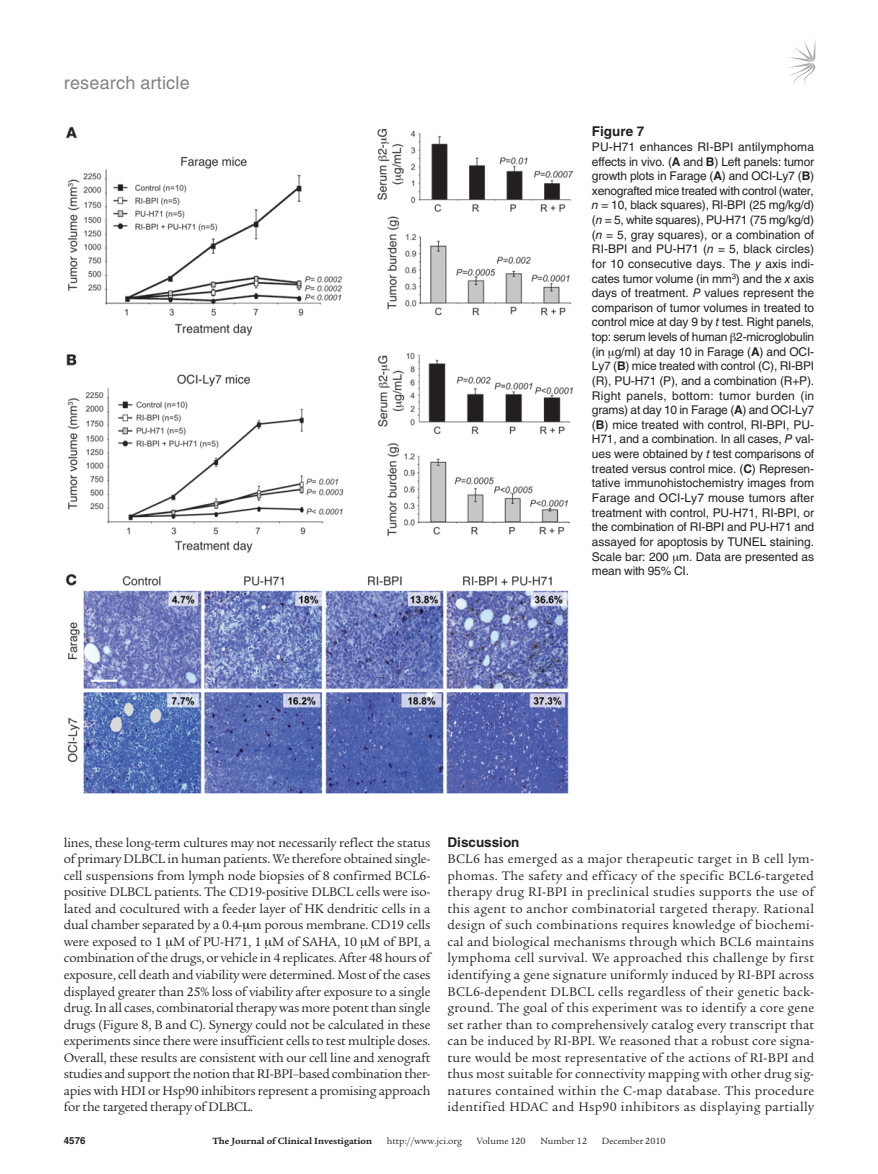
<style>
.page{position:relative;width:878px;height:1174px;background:#fff}
.page>*{position:absolute;margin:0;border:0;box-sizing:border-box;transform-origin:0 0}
.t1{font:18px "Helvetica LT Std";letter-spacing:.01em;color:#808285}
.t2{font:13.5px/16.5px "Legacy Serif Std";letter-spacing:-.005em;color:#231f20;text-align:justify}
.t3{font:700 13.5px "Helvetica LT Std";color:#231f20}
.t4{font:12px/14.5px "Helvetica LT Std";letter-spacing:-.005em;color:#231f20;text-align:justify}
.t5{font:9.75px "Legacy Serif Std";color:#231f20}
.t6{font:700 9.75px "Legacy Serif Std";color:#231f20}
.t7{font:700 9.75px "Helvetica LT Std";color:#231f20}
.s1{font-weight:700}
.s2{font-style:italic}
</style>
<div class="page">
<svg style="left:789px;top:41px;width:26px;height:44px"></svg>
<img style="left:65px;top:126px;width:509px;height:668px">
<h1 class="t1" style="left:64px;top:72px;width:127px">research article</h1>
<p class="t3" style="left:592px;top:123px;width:54px">Figure 7</p>
<p class="t4" style="left:592px;top:139px;width:224px">PU-H71 enhances RI-BPI antilymphoma effects in vivo. (<span class="s1">A</span> and <span class="s1">B</span>) Left panels: tumor growth plots in Farage (<span class="s1">A</span>) and OCI-Ly7 (<span class="s1">B</span>) xenografted mice treated with control (water, <span class="s2">n</span> = 10, black squares), RI-BPI (25 mg/kg/d) (<span class="s2">n</span> = 5, white squares), PU-H71 (75 mg/kg/d) (<span class="s2">n</span> = 5, gray squares), or a combination of RI-BPI and PU-H71 (<span class="s2">n</span> = 5, black circles) for 10 consecutive days. The <span class="s2">y</span> axis indi&shy;cates tumor volume (in mm<sup>3</sup>) and the <span class="s2">x</span> axis days of treatment. <span class="s2">P</span> values represent the comparison of tumor volumes in treated to control mice at day 9 by <span class="s2">t</span> test. Right panels, top: serum levels of human 2-microglobulin (in g/ml) at day 10 in Farage (<span class="s1">A</span>) and OCI-Ly7 (<span class="s1">B</span>) mice treated with control (C), RI-BPI (R), PU-H71 (P), and a combination (R+P).<br>Right panels, bottom: tumor burden (in grams) at day 10 in Farage (<span class="s1">A</span>) and OCI-Ly7 (<span class="s1">B</span>) mice treated with control, RI-BPI, PU-H71, and a combination. In all cases, <span class="s2">P</span> val&shy;ues were obtained by <span class="s2">t</span> test comparisons of treated versus control mice. (<span class="s1">C</span>) Represen&shy;tative immunohistochemistry images from Farage and OCI-Ly7 mouse tumors after treatment with control, PU-H71, RI-BPI, or the combination of RI-BPI and PU-H71 and assayed for apoptosis by TUNEL staining.<br>Scale bar: 200 m. Data are presented as mean with 95% CI.</p>
<p class="t2" style="left:64px;top:834px;width:368px">lines, these long-term cultures may not necessarily reflect the status of primary DLBCL in human patients. We therefore obtained single&shy;cell suspensions from lymph node biopsies of 8 confirmed BCL6- positive DLBCL patients. The CD19-positive DLBCL cells were iso&shy;lated and cocultured with a feeder layer of HK dendritic cells in a dual chamber separated by a 0.4- m porous membrane. CD19 cells were exposed to 1 M of PU-H71, 1 M of SAHA, 10 M of BPI, a combination of the drugs, or vehicle in 4 replicates. After 48 hours of exposure, cell death and viability were determined. Most of the cases displayed greater than 25% loss of viability after exposure to a single drug. In all cases, combinatorial therapy was more potent than single drugs (Figure 8, B and C). Synergy could not be calculated in these experiments since there were insufficient cells to test multiple doses.<br>Overall, these results are consistent with our cell line and xenograft studies and support the notion that RI-BPI–based combination ther&shy;apies with HDI or Hsp90 inhibitors represent a promising approach for the targeted therapy of DLBCL.</p>
<p class="t3" style="left:447px;top:834px;width:74px">Discussion</p>
<p class="t2" style="left:447px;top:851px;width:368px">BCL6 has emerged as a major therapeutic target in B cell lym&shy;phomas. The safety and efficacy of the specific BCL6-targeted therapy drug RI-BPI in preclinical studies supports the use of this agent to anchor combinatorial targeted therapy. Rational design of such combinations requires knowledge of biochemi&shy;cal and biological mechanisms through which BCL6 maintains lymphoma cell survival. We approached this challenge by first identifying a gene signature uniformly induced by RI-BPI across BCL6-dependent DLBCL cells regardless of their genetic back&shy;ground. The goal of this experiment was to identify a core gene set rather than to comprehensively catalog every transcript that can be induced by RI-BPI. We reasoned that a robust core signa&shy;ture would be most representative of the actions of RI-BPI and thus most suitable for connectivity mapping with other drug sig&shy;natures contained within the C-map database. This procedure identified HDAC and Hsp90 inhibitors as displaying partially</p>
<p class="t7" style="left:64px;top:1134px;width:23px">4576</p>
<p class="t6" style="left:212px;top:1135px;width:161px">The Journal of Clinical Investigation</p>
<p class="t5" style="left:387px;top:1135px;width:77px">http://www.jci.org</p>
<p class="t5" style="left:476px;top:1135px;width:50px">Volume 120</p>
<p class="t5" style="left:540px;top:1135px;width:48px">Number 12</p>
<p class="t5" style="left:601px;top:1135px;width:65px">December 2010</p>
</div>
